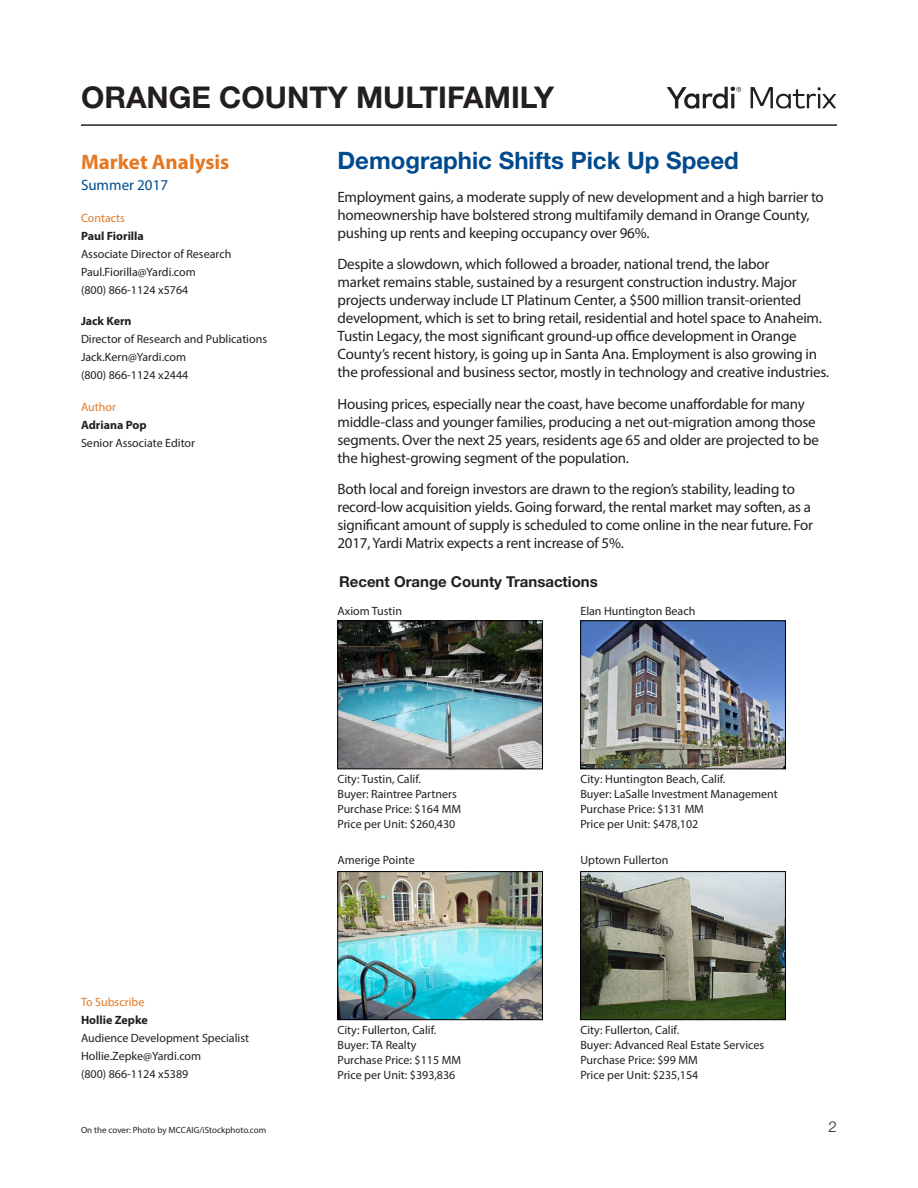
<style>
.page{position:relative;width:918px;height:1188px;background:#fff}
.page>*{position:absolute;margin:0;border:0;box-sizing:border-box;transform-origin:0 0}
.Heading_1{font:700 30px "Helvetica Neue LT Std";color:#231f20}
.Matrix_Head{font:700 24px "Helvetica Neue LT Std";color:#004a8d}
.Matrix_Body_Note{font:700 21px "Myriad Pro";color:#e47823}
.Matrix_Body{font:15px/18px "Myriad Pro";letter-spacing:-.015em;color:#231f20}
.Matrix_Chart_Heads{font:700 15px "Helvetica Neue LT Std";color:#231f20}
.Matrix_Body_Note-2{font:15px "Myriad Pro";color:#004a8d}
.t1{font:300 15px "Helvetica Neue LT Std";color:#231f20}
.Matrix_Body_Note-3{font:12px/18px "Myriad Pro";color:#231f20}
.Matrix_Body_Note-4{font:12px "Myriad Pro";color:#e47823}
.Matrix_Body_Note-5{font:9px "Myriad Pro";color:#231f20}
.s1{font-weight:700}
</style>
<div class="page">
<hr style="left:81px;top:124px;width:756px;height:2px;background:#231f20">
<svg style="left:667px;top:86px;width:74px;height:23px"></svg>
<svg style="left:751px;top:87px;width:85px;height:22px"></svg>
<img style="left:340px;top:873px;width:201px;height:145px">
<div style="left:338px;top:871px;width:205px;height:149px;border:1px solid #000"></div>
<img style="left:582px;top:623px;width:202px;height:144px">
<div style="left:580px;top:621px;width:206px;height:148px;border:1px solid #000"></div>
<img style="left:582px;top:873px;width:202px;height:145px">
<div style="left:580px;top:871px;width:206px;height:149px;border:1px solid #000"></div>
<img style="left:340px;top:623px;width:201px;height:144px">
<div style="left:338px;top:621px;width:205px;height:148px;border:1px solid #000"></div>
<p class="Heading_1" style="left:81px;top:79px;width:475px">ORANGE COUNTY MULTIFAMILY</p>
<p class="Matrix_Body_Note" style="left:81px;top:149px;width:150px">Market Analysis</p>
<p class="Matrix_Body_Note-2" style="left:81px;top:176px;width:89px">Summer 2017</p>
<p class="Matrix_Body_Note-4" style="left:81px;top:210px;width:46px">Contacts</p>
<p class="Matrix_Body_Note-3" style="left:81px;top:227px;width:152px"><span class="s1">Paul Fiorilla<br></span>Associate Director of Research<br>Paul.Fiorilla@Yardi.com<br>(800) 866-1124 x5764</p>
<p class="Matrix_Body_Note-3" style="left:81px;top:312px;width:188px"><span class="s1">Jack Kern<br></span>Director of Research and Publications<br>Jack.Kern@Yardi.com<br>(800) 866-1124 x2444</p>
<p class="Matrix_Body_Note-4" style="left:81px;top:399px;width:36px">Author</p>
<p class="Matrix_Body_Note-3" style="left:81px;top:416px;width:116px"><span class="s1">Adriana Pop<br></span>Senior Associate Editor</p>
<p class="Matrix_Body_Note-4" style="left:81px;top:994px;width:65px">To Subscribe</p>
<p class="Matrix_Body_Note-3" style="left:81px;top:1011px;width:170px"><span class="s1">Hollie Zepke<br></span>Audience Development Specialist<br>Hollie.Zepke@Yardi.com<br>(800) 866-1124 x5389</p>
<p class="Matrix_Body_Note-5" style="left:81px;top:1124px;width:187px">On the cover: Photo by MCCAIG/iStockphoto.com</p>
<p class="Matrix_Head" style="left:338px;top:145px;width:403px">Demographic Shifts Pick Up Speed</p>
<p class="Matrix_Body" style="left:338px;top:188px;width:488px">Employment gains, a moderate supply of new development and a high barrier to homeownership have bolstered strong multifamily demand in Orange County, pushing up rents and keeping occupancy over 96%.</p>
<p class="Matrix_Body" style="left:338px;top:255px;width:493px">Despite a slowdown, which followed a broader, national trend, the labor<br>market remains stable, sustained by a resurgent construction industry. Major projects underway include LT Platinum Center, a $500 million transit-oriented development, which is set to bring retail, residential and hotel space to Anaheim.<br>Tustin Legacy, the most significant ground-up office development in Orange County’s recent history, is going up in Santa Ana. Employment is also growing in the professional and business sector, mostly in technology and creative industries.</p>
<p class="Matrix_Body" style="left:338px;top:395px;width:483px">Housing prices, especially near the coast, have become unaffordable for many middle-class and younger families, producing a net out-migration among those segments. Over the next 25 years, residents age 65 and older are projected to be the highest-growing segment of the population.</p>
<p class="Matrix_Body" style="left:338px;top:480px;width:477px">Both local and foreign investors are drawn to the region’s stability, leading to record-low acquisition yields. Going forward, the rental market may soften, as a significant amount of supply is scheduled to come online in the near future. For 2017, Yardi Matrix expects a rent increase of 5%.</p>
<p class="Matrix_Chart_Heads" style="left:339px;top:572px;width:260px">Recent Orange County Transactions</p>
<p class="Matrix_Body_Note-3" style="left:338px;top:601px;width:66px">Axiom Tustin</p>
<p class="Matrix_Body_Note-3" style="left:580px;top:601px;width:116px">Elan Huntington Beach</p>
<p class="Matrix_Body_Note-3" style="left:338px;top:771px;width:125px;line-height:15px">City: Tustin, Calif.<br>Buyer: Raintree Partners<br>Purchase Price: $164 MM</p>
<p class="Matrix_Body_Note-3" style="left:338px;top:815px;width:119px">Price per Unit: $260,430</p>
<p class="Matrix_Body_Note-3" style="left:338px;top:851px;width:79px">Amerige Pointe</p>
<p class="Matrix_Body_Note-3" style="left:338px;top:1022px;width:125px;line-height:15px">City: Fullerton, Calif.<br>Buyer: TA Realty<br>Purchase Price: $115 MM</p>
<p class="Matrix_Body_Note-3" style="left:338px;top:1066px;width:119px">Price per Unit: $393,836</p>
<p class="Matrix_Body_Note-3" style="left:580px;top:770px;width:146px">City: Huntington Beach, Calif.</p>
<p class="Matrix_Body_Note-3" style="left:580px;top:786px;width:199px;line-height:15px">Buyer: LaSalle Investment Management<br>Purchase Price: $131 MM</p>
<p class="Matrix_Body_Note-3" style="left:580px;top:815px;width:119px">Price per Unit: $478,102</p>
<p class="Matrix_Body_Note-3" style="left:580px;top:851px;width:90px">Uptown Fullerton</p>
<p class="Matrix_Body_Note-3" style="left:580px;top:1022px;width:185px;line-height:15px">City: Fullerton, Calif.<br>Buyer: Advanced Real Estate Services<br>Purchase Price: $99 MM</p>
<p class="Matrix_Body_Note-3" style="left:580px;top:1066px;width:119px">Price per Unit: $235,154</p>
<p class="t1" style="left:829px;top:1118px;width:10px">2</p>
</div>
